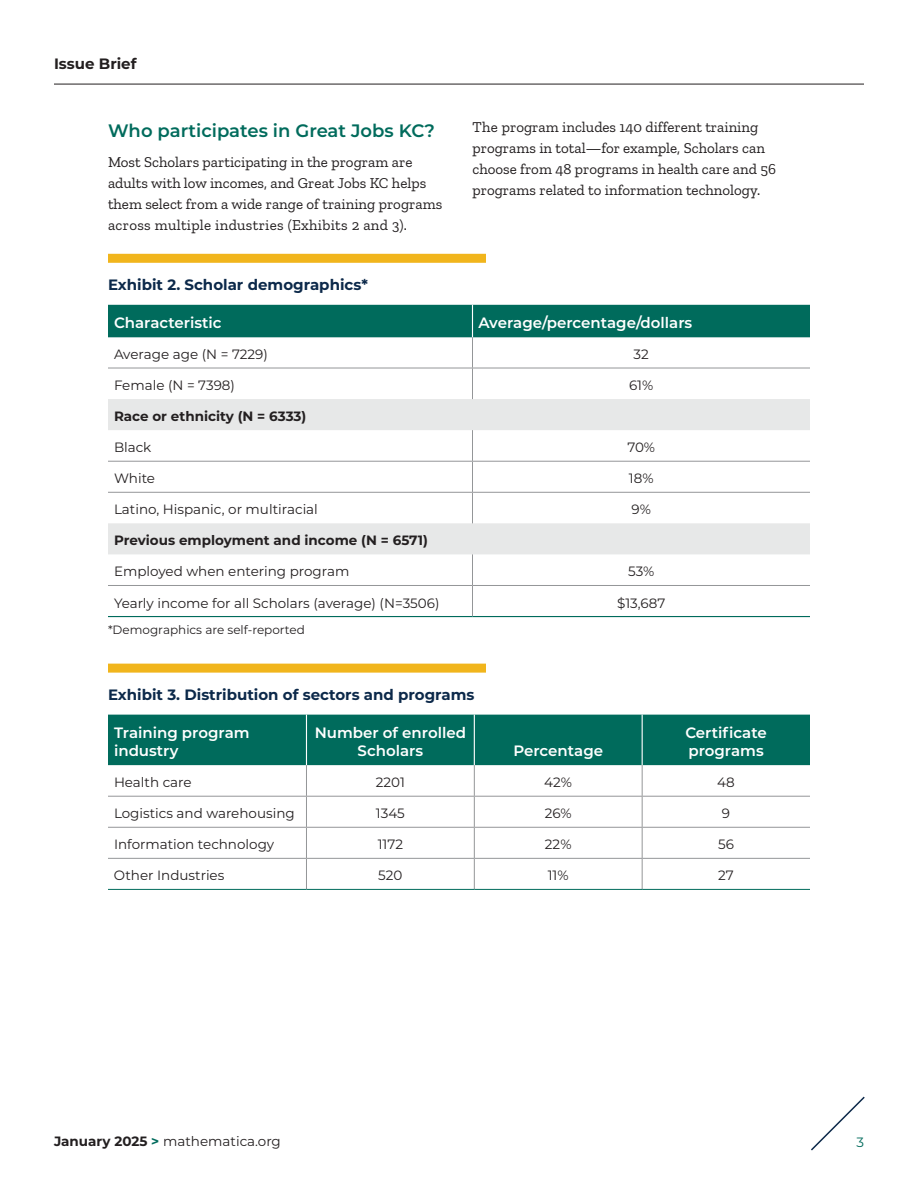
<style>
.page{position:relative;width:918px;height:1188px;background:#fff}
.page>*{position:absolute;margin:0;border:0;box-sizing:border-box;transform-origin:0 0}
.t1{font:600 18px "Montserrat";color:#006b5c}
.t2{font:15px/21px "Zilla Slab";color:#231f20}
.t3{font:600 15px/18px "Montserrat";color:#fff}
.t4{font:700 15px "Montserrat";color:#0c294a}
.t5{font:700 15px "Montserrat";color:#231f20}
.t6{font:13.5px "Montserrat";color:#231f20}
.t7{font:700 13.5px "Montserrat";color:#231f20}
.t8{font:13.5px "Montserrat";color:#006b5c}
.t9{font:12px "Montserrat";color:#231f20}
.s1{font-weight:700}
.s2{font-weight:700;color:#006b5c}
</style>
<div class="page">
<svg style="left:811px;top:1096px;width:54px;height:55px"></svg>
<hr style="left:54px;top:84px;width:810px;height:1px;background:#231f20">
<div style="left:108px;top:254px;width:378px;height:9px;background:#f1b51c"></div>
<div style="left:108px;top:664px;width:378px;height:9px;background:#f1b51c"></div>
<div style="left:108px;top:305px;width:702px;height:32px;background:#006b5c"></div>
<svg style="left:108px;top:399px;width:702px;height:155px"></svg>
<hr style="left:108px;top:616px;width:364px;height:1px;background:#006b5c">
<hr style="left:472px;top:616px;width:338px;height:1px;background:#006b5c">
<hr style="left:472px;top:305px;width:1px;height:32px;background:#fff">
<hr style="left:472px;top:337px;width:1px;height:31px;background:#949698">
<hr style="left:108px;top:368px;width:364px;height:1px;background:#949698">
<hr style="left:472px;top:368px;width:338px;height:1px;background:#949698">
<hr style="left:472px;top:368px;width:1px;height:31px;background:#949698">
<hr style="left:472px;top:430px;width:1px;height:31px;background:#949698">
<hr style="left:108px;top:461px;width:364px;height:1px;background:#949698">
<hr style="left:472px;top:461px;width:338px;height:1px;background:#949698">
<hr style="left:472px;top:462px;width:1px;height:30px;background:#949698">
<hr style="left:108px;top:492px;width:364px;height:1px;background:#949698">
<hr style="left:472px;top:492px;width:338px;height:1px;background:#949698">
<hr style="left:472px;top:493px;width:1px;height:30px;background:#949698">
<hr style="left:472px;top:554px;width:1px;height:31px;background:#949698">
<hr style="left:108px;top:585px;width:364px;height:1px;background:#949698">
<hr style="left:472px;top:585px;width:338px;height:1px;background:#949698">
<hr style="left:472px;top:586px;width:1px;height:30px;background:#949698">
<div style="left:108px;top:715px;width:702px;height:50px;background:#006b5c"></div>
<hr style="left:306px;top:715px;width:1px;height:50px;background:#fff">
<hr style="left:474px;top:715px;width:1px;height:50px;background:#fff">
<hr style="left:642px;top:715px;width:1px;height:50px;background:#fff">
<hr style="left:306px;top:765px;width:1px;height:31px;background:#949698">
<hr style="left:474px;top:765px;width:1px;height:31px;background:#949698">
<hr style="left:642px;top:765px;width:1px;height:31px;background:#949698">
<hr style="left:108px;top:796px;width:198px;height:1px;background:#949698">
<hr style="left:306px;top:796px;width:168px;height:1px;background:#949698">
<hr style="left:306px;top:797px;width:1px;height:30px;background:#949698">
<hr style="left:474px;top:796px;width:168px;height:1px;background:#949698">
<hr style="left:474px;top:797px;width:1px;height:30px;background:#949698">
<hr style="left:642px;top:796px;width:168px;height:1px;background:#949698">
<hr style="left:642px;top:797px;width:1px;height:30px;background:#949698">
<hr style="left:108px;top:827px;width:198px;height:1px;background:#949698">
<hr style="left:306px;top:827px;width:168px;height:1px;background:#949698">
<hr style="left:306px;top:828px;width:1px;height:30px;background:#949698">
<hr style="left:474px;top:827px;width:168px;height:1px;background:#949698">
<hr style="left:474px;top:828px;width:1px;height:30px;background:#949698">
<hr style="left:642px;top:827px;width:168px;height:1px;background:#949698">
<hr style="left:642px;top:828px;width:1px;height:30px;background:#949698">
<hr style="left:108px;top:858px;width:198px;height:1px;background:#949698">
<hr style="left:306px;top:858px;width:168px;height:1px;background:#949698">
<hr style="left:306px;top:859px;width:1px;height:30px;background:#949698">
<hr style="left:474px;top:858px;width:168px;height:1px;background:#949698">
<hr style="left:474px;top:859px;width:1px;height:30px;background:#949698">
<hr style="left:642px;top:858px;width:168px;height:1px;background:#949698">
<hr style="left:642px;top:859px;width:1px;height:30px;background:#949698">
<hr style="left:108px;top:889px;width:198px;height:1px;background:#006b5c">
<hr style="left:306px;top:889px;width:168px;height:1px;background:#006b5c">
<hr style="left:474px;top:889px;width:168px;height:1px;background:#006b5c">
<hr style="left:642px;top:889px;width:168px;height:1px;background:#006b5c">
<p class="t5" style="left:54px;top:52px;width:84px">Issue Brief</p>
<h2 class="t1" style="left:108px;top:118px;width:329px">Who participates in Great Jobs KC?</h2>
<p class="t2" style="left:108px;top:152px;width:336px">Most Scholars participating in the program are adults with low incomes, and Great Jobs KC helps them select from a wide range of training programs across multiple industries (Exhibits 2 and 3).</p>
<p class="t2" style="left:472px;top:116px;width:305px">The program includes 140 different training programs in total—for example, Scholars can choose from 48 programs in health care and 56 programs related to information technology.</p>
<p class="t4" style="left:108px;top:274px;width:261px">Exhibit 2. Scholar demographics*</p>
<p class="t3" style="left:114px;top:313px;width:109px">Characteristic</p>
<p class="t3" style="left:478px;top:313px;width:215px">Average/percentage/dollars</p>
<p class="t6" style="left:114px;top:345px;width:155px">Average age (N = 7229)</p>
<p class="t6" style="left:634px;top:345px;width:17px">32</p>
<p class="t6" style="left:114px;top:376px;width:123px">Female (N = 7398)</p>
<p class="t6" style="left:629px;top:376px;width:26px">61%</p>
<p class="t7" style="left:114px;top:407px;width:194px">Race or ethnicity (N = 6333)</p>
<p class="t6" style="left:114px;top:438px;width:39px">Black</p>
<p class="t6" style="left:627px;top:438px;width:29px">70%</p>
<p class="t6" style="left:114px;top:469px;width:43px">White</p>
<p class="t6" style="left:629px;top:469px;width:26px">18%</p>
<p class="t6" style="left:114px;top:500px;width:205px">Latino, Hispanic, or multiracial</p>
<p class="t6" style="left:632px;top:500px;width:21px">9%</p>
<p class="t7" style="left:114px;top:531px;width:315px">Previous employment and income (N = 6571)</p>
<p class="t6" style="left:114px;top:562px;width:237px">Employed when entering program</p>
<p class="t6" style="left:628px;top:562px;width:28px">53%</p>
<p class="t6" style="left:114px;top:593px;width:327px">Yearly income for all Scholars (average) (N=3506)</p>
<p class="t6" style="left:617px;top:593px;width:50px">$13,687</p>
<p class="t9" style="left:108px;top:621px;width:198px">*Demographics are self-reported</p>
<p class="t4" style="left:108px;top:683px;width:368px">Exhibit 3. Distribution of sectors and programs</p>
<p class="t3" style="left:114px;top:723px;width:137px">Training program industry</p>
<p class="t3" style="left:315px;top:723px;width:153px;text-align:center">Number of enrolled<br>Scholars</p>
<p class="t3" style="left:513px;top:741px;width:91px">Percentage</p>
<p class="t3" style="left:685px;top:723px;width:83px">Certificate programs</p>
<p class="t6" style="left:114px;top:773px;width:79px">Health care</p>
<p class="t6" style="left:376px;top:773px;width:31px">2201</p>
<p class="t6" style="left:544px;top:773px;width:29px">42%</p>
<p class="t6" style="left:717px;top:773px;width:19px">48</p>
<p class="t6" style="left:114px;top:804px;width:182px">Logistics and warehousing</p>
<p class="t6" style="left:376px;top:804px;width:30px">1345</p>
<p class="t6" style="left:545px;top:804px;width:28px">26%</p>
<p class="t6" style="left:722px;top:804px;width:10px">9</p>
<p class="t6" style="left:114px;top:835px;width:162px">Information technology</p>
<p class="t6" style="left:378px;top:835px;width:27px">1172</p>
<p class="t6" style="left:545px;top:835px;width:28px">22%</p>
<p class="t6" style="left:718px;top:835px;width:17px">56</p>
<p class="t6" style="left:114px;top:866px;width:112px">Other Industries</p>
<p class="t6" style="left:378px;top:866px;width:26px">520</p>
<p class="t6" style="left:548px;top:866px;width:22px">11%</p>
<p class="t6" style="left:718px;top:866px;width:17px">27</p>
<p class="t6" style="left:54px;top:1132px;width:228px"><span class="s1">January 2025</span> <span class="s2">&gt;</span> mathematica.org</p>
<p class="t8" style="left:856px;top:1133px;width:9px">3</p>
</div>
